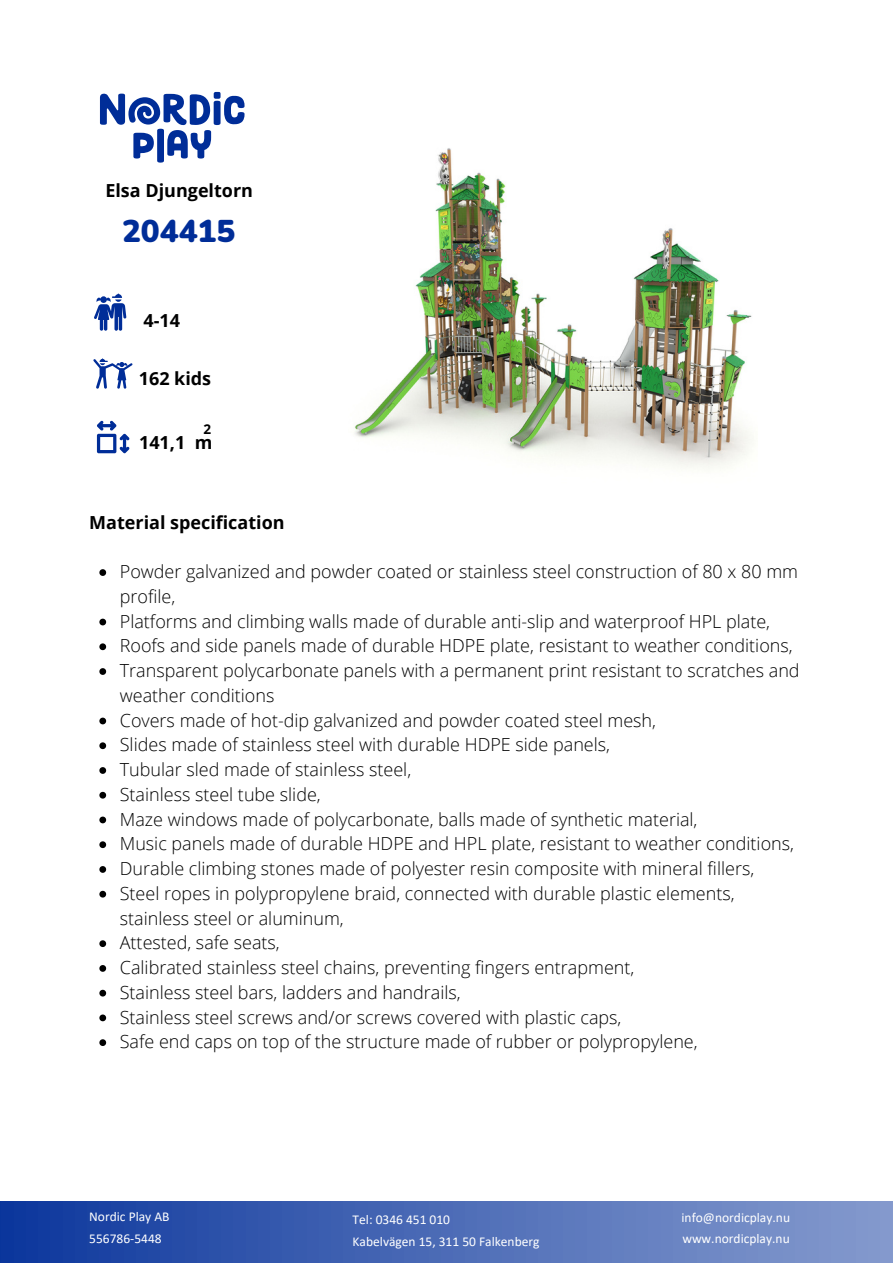
<style>
.page{position:relative;width:893px;height:1264px;background:#fff}
.page>*{position:absolute;margin:0;border:0;box-sizing:border-box;transform-origin:0 0}
.t1{font:900 31.5px "Nunito";color:#002d98}
.t2{font:300 18px/24.8px "Open Sans";color:#000}
.t3{font:700 18px "Open Sans";color:#000}
.t4{font:13.5px "Calibri";color:#fff}
.t5{font:700 13.5px "Open Sans";color:#000}
</style>
<div class="page">
<svg style="left:94px;top:293px;width:32px;height:38px"></svg>
<svg style="left:93px;top:358px;width:40px;height:31px"></svg>
<svg style="left:97px;top:420px;width:32px;height:33px"></svg>
<svg style="left:100px;top:92px;width:144px;height:71px"></svg>
<div style="left:0;top:1201px;width:892px;height:61px;background:linear-gradient(to right,#0e389d,#889cce)"></div>
<img style="left:354px;top:148px;width:399px;height:321px">
<svg style="left:99px;top:569px;width:7px;height:7px"></svg>
<svg style="left:99px;top:618px;width:7px;height:7px"></svg>
<svg style="left:99px;top:643px;width:7px;height:7px"></svg>
<svg style="left:99px;top:668px;width:7px;height:7px"></svg>
<svg style="left:99px;top:717px;width:7px;height:7px"></svg>
<svg style="left:99px;top:742px;width:7px;height:7px"></svg>
<svg style="left:99px;top:767px;width:7px;height:6px"></svg>
<svg style="left:99px;top:791px;width:7px;height:7px"></svg>
<svg style="left:99px;top:816px;width:7px;height:7px"></svg>
<svg style="left:99px;top:841px;width:7px;height:7px"></svg>
<svg style="left:99px;top:866px;width:7px;height:6px"></svg>
<svg style="left:99px;top:890px;width:7px;height:7px"></svg>
<svg style="left:99px;top:940px;width:7px;height:7px"></svg>
<svg style="left:99px;top:965px;width:7px;height:6px"></svg>
<svg style="left:99px;top:989px;width:7px;height:7px"></svg>
<svg style="left:99px;top:1014px;width:7px;height:7px"></svg>
<svg style="left:99px;top:1039px;width:7px;height:7px"></svg>
<p class="t3" style="left:105px;top:178px;width:149px">Elsa Djungeltorn</p>
<p class="t1" style="left:122px;top:210px;width:115px">204415</p>
<p class="t3" style="left:143px;top:308px;width:38px">4-14</p>
<p class="t3" style="left:139px;top:366px;width:74px">162 kids</p>
<p class="t5" style="left:203px;top:419px;width:9px">2</p>
<p class="t3" style="left:139px;top:430px;width:75px">141,1 m</p>
<p class="t3" style="left:89px;top:509px;width:197px">Material specification</p>
<p class="t2" style="left:120px;top:559px;width:679px">Powder galvanized and powder coated or stainless steel construction of 80 x 80 mm profile,</p>
<p class="t2" style="left:120px;top:608px;width:651px">Platforms and climbing walls made of durable anti-slip and waterproof HPL plate,</p>
<p class="t2" style="left:120px;top:633px;width:674px">Roofs and side panels made of durable HDPE plate, resistant to weather conditions,</p>
<p class="t2" style="left:120px;top:657px;width:681px">Transparent polycarbonate panels with a permanent print resistant to scratches and weather conditions</p>
<p class="t2" style="left:120px;top:707px;width:537px">Covers made of hot-dip galvanized and powder coated steel mesh,</p>
<p class="t2" style="left:120px;top:732px;width:491px">Slides made of stainless steel with durable HDPE side panels,</p>
<p class="t2" style="left:120px;top:756px;width:293px">Tubular sled made of stainless steel,</p>
<p class="t2" style="left:120px;top:781px;width:202px">Stainless steel tube slide,</p>
<p class="t2" style="left:120px;top:806px;width:579px">Maze windows made of polycarbonate, balls made of synthetic material,</p>
<p class="t2" style="left:120px;top:831px;width:675px">Music panels made of durable HDPE and HPL plate, resistant to weather conditions,</p>
<p class="t2" style="left:120px;top:855px;width:635px">Durable climbing stones made of polyester resin composite with mineral fillers,</p>
<p class="t2" style="left:120px;top:880px;width:616px">Steel ropes in polypropylene braid, connected with durable plastic elements, stainless steel or aluminum,</p>
<p class="t2" style="left:120px;top:929px;width:161px">Attested, safe seats,</p>
<p class="t2" style="left:120px;top:954px;width:516px">Calibrated stainless steel chains, preventing fingers entrapment,</p>
<p class="t2" style="left:120px;top:979px;width:342px">Stainless steel bars, ladders and handrails,</p>
<p class="t2" style="left:120px;top:1004px;width:503px">Stainless steel screws and/or screws covered with plastic caps,</p>
<p class="t2" style="left:120px;top:1028px;width:579px">Safe end caps on top of the structure made of rubber or polypropylene,</p>
<p class="t4" style="left:89px;top:1211px;width:82px">Nordic Play AB</p>
<p class="t4" style="left:89px;top:1232px;width:74px">556786-5448</p>
<p class="t4" style="left:352px;top:1214px;width:99px">Tel: 0346 451 010</p>
<p class="t4" style="left:681px;top:1211px;width:110px">info@nordicplay.nu</p>
<p class="t4" style="left:352px;top:1235px;width:188px">Kabelvägen 15, 311 50 Falkenberg</p>
<p class="t4" style="left:682px;top:1232px;width:109px">www.nordicplay.nu</p>
</div>
